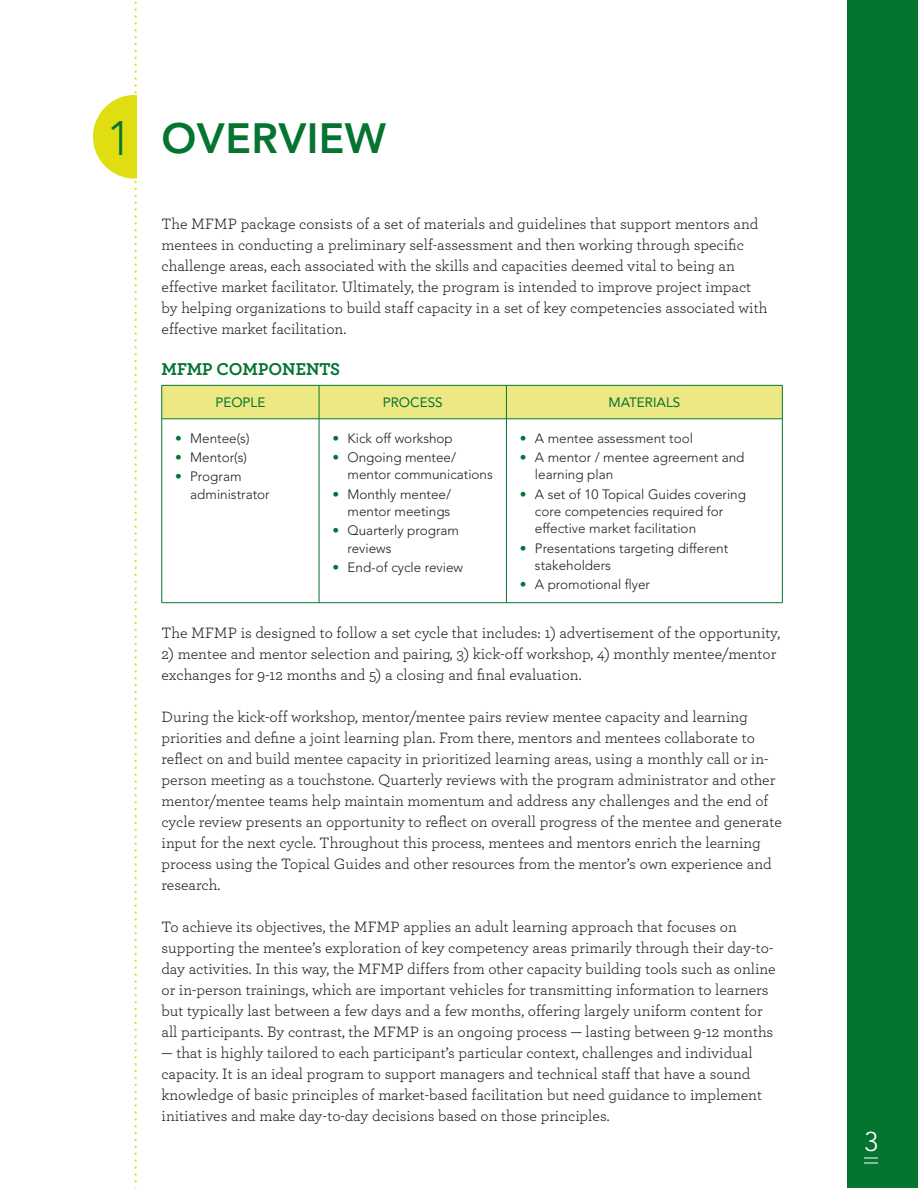
<style>
.page{position:relative;width:918px;height:1188px;background:#fff}
.page>*{position:absolute;margin:0;border:0;box-sizing:border-box;transform-origin:0 0}
.t1{font:800 42px "Avenir";letter-spacing:.01em;color:#057431}
.t2{font:300 27px "Avenir";color:#fff}
.t3{font:700 18px "Archer";color:#057431}
.t4{font:15.75px/21px "Archer";color:#231f20}
.t5{font:300 13.5px/17.2px "Avenir";color:#231f20}
.table_text_-_head{font:13.5px "Avenir";color:#057431}
.s1{font-weight:300;font-size:48px}
.s2{color:#057431}
</style>
<div class="page">
<div style="left:848px;top:0;width:70px;height:1188px;background:#057431"></div>
<svg style="left:864px;top:1157px;width:14px;height:6px"></svg>
<div style="left:93px;top:95px;width:84px;height:84px;background:#e0dd10;border-radius:50%"></div>
<div style="left:137px;top:94px;width:47px;height:88px;background:#fff"></div>
<svg style="left:134px;top:1px;width:3px;height:1187px"></svg>
<div style="left:162px;top:386px;width:620px;height:33px;background:#ece883"></div>
<svg style="left:162px;top:420px;width:620px;height:182px"></svg>
<hr style="left:162px;top:385px;width:157px;height:1px;background:#057431">
<hr style="left:161px;top:386px;width:1px;height:33px;background:#057431">
<hr style="left:319px;top:385px;width:187px;height:1px;background:#057431">
<hr style="left:319px;top:386px;width:1px;height:33px;background:#057431">
<hr style="left:506px;top:385px;width:277px;height:1px;background:#057431">
<hr style="left:506px;top:386px;width:1px;height:33px;background:#057431">
<hr style="left:782px;top:386px;width:1px;height:33px;background:#057431">
<hr style="left:162px;top:419px;width:157px;height:1px;background:#057431">
<hr style="left:161px;top:419px;width:1px;height:184px;background:#057431">
<hr style="left:319px;top:419px;width:187px;height:1px;background:#057431">
<hr style="left:319px;top:419px;width:1px;height:184px;background:#057431">
<hr style="left:506px;top:419px;width:277px;height:1px;background:#057431">
<hr style="left:506px;top:419px;width:1px;height:184px;background:#057431">
<hr style="left:782px;top:419px;width:1px;height:184px;background:#057431">
<hr style="left:162px;top:602px;width:157px;height:1px;background:#057431">
<hr style="left:319px;top:602px;width:187px;height:1px;background:#057431">
<hr style="left:506px;top:602px;width:277px;height:1px;background:#057431">
<h1 class="t1" style="left:107px;top:114px;width:281px"><span class="s1">1</span> OVERVIEW</h1>
<p class="t4" style="left:162px;top:212px;width:607px">The MFMP package consists of a set of materials and guidelines that support mentors and mentees in conducting a preliminary self-assessment and then working through specific challenge areas, each associated with the skills and capacities deemed vital to being an effective market facilitator. Ultimately, the program is intended to improve project impact by helping organizations to build staff capacity in a set of key competencies associated with effective market facilitation.</p>
<h2 class="t3" style="left:162px;top:358px;width:180px">MFMP COMPONENTS</h2>
<p class="table_text_-_head" style="left:215px;top:395px;width:52px">PEOPLE</p>
<p class="table_text_-_head" style="left:383px;top:395px;width:62px">PROCESS</p>
<p class="table_text_-_head" style="left:609px;top:395px;width:73px">MATERIALS</p>
<p class="t5" style="left:175px;top:429px;width:76px"><span class="s2">•</span> Mentee(s)</p>
<p class="t5" style="left:175px;top:449px;width:73px"><span class="s2">•</span> Mentor(s)</p>
<p class="t5" style="left:190px;top:468px;width:81px;text-indent:-15px"><span class="s2">•</span> Program administrator</p>
<p class="t5" style="left:333px;top:429px;width:122px"><span class="s2">•</span> Kick off workshop</p>
<p class="t5" style="left:348px;top:449px;width:147px;text-indent:-15px"><span class="s2">•</span> Ongoing mentee/ mentor communications</p>
<p class="t5" style="left:333px;top:485px;width:120px;text-align:right"><span class="s2">•</span> Monthly mentee/ mentor meetings</p>
<p class="t5" style="left:348px;top:522px;width:113px;text-indent:-15px"><span class="s2">•</span> Quarterly program reviews</p>
<p class="t5" style="left:333px;top:559px;width:132px"><span class="s2">•</span> End-of cycle review</p>
<p class="t5" style="left:520px;top:429px;width:175px"><span class="s2">•</span> A mentee assessment tool</p>
<p class="t5" style="left:535px;top:449px;width:211px;text-indent:-15px"><span class="s2">•</span> A mentor / mentee agreement and learning plan</p>
<p class="t5" style="left:535px;top:485px;width:213px;text-indent:-15px"><span class="s2">•</span> A set of 10 Topical Guides covering core competencies required for effective market facilitation</p>
<p class="t5" style="left:535px;top:539px;width:195px;text-indent:-15px"><span class="s2">•</span> Presentations targeting different stakeholders</p>
<p class="t5" style="left:520px;top:576px;width:132px"><span class="s2">•</span> A promotional flyer</p>
<p class="t4" style="left:162px;top:622px;width:620px">The MFMP is designed to follow a set cycle that includes: 1) advertisement of the opportunity,</p>
<p class="t4" style="left:162px;top:643px;width:616px">2) mentee and mentor selection and pairing, 3) kick-off workshop, 4) monthly mentee/mentor exchanges for 9-12 months and 5) a closing and final evaluation.</p>
<p class="t4" style="left:162px;top:706px;width:622px">During the kick-off workshop, mentor/mentee pairs review mentee capacity and learning priorities and define a joint learning plan. From there, mentors and mentees collaborate to reflect on and build mentee capacity in prioritized learning areas, using a monthly call or in&shy;person meeting as a touchstone. Quarterly reviews with the program administrator and other mentor/mentee teams help maintain momentum and address any challenges and the end of cycle review presents an opportunity to reflect on overall progress of the mentee and generate input for the next cycle. Throughout this process, mentees and mentors enrich the learning process using the Topical Guides and other resources from the mentor’s own experience and research.</p>
<p class="t4" style="left:162px;top:916px;width:616px">To achieve its objectives, the MFMP applies an adult learning approach that focuses on supporting the mentee’s exploration of key competency areas primarily through their day-to&shy;day activities. In this way, the MFMP differs from other capacity building tools such as online or in-person trainings, which are important vehicles for transmitting information to learners but typically last between a few days and a few months, offering largely uniform content for all participants. By contrast, the MFMP is an ongoing process — lasting between 9-12 months</p>
<p class="t4" style="left:162px;top:1042px;width:602px">— that is highly tailored to each participant’s particular context, challenges and individual capacity. It is an ideal program to support managers and technical staff that have a sound knowledge of basic principles of market-based facilitation but need guidance to implement initiatives and make day-to-day decisions based on those principles.</p>
<h2 class="t2" style="left:864px;top:1126px;width:16px">3</h2>
</div>
